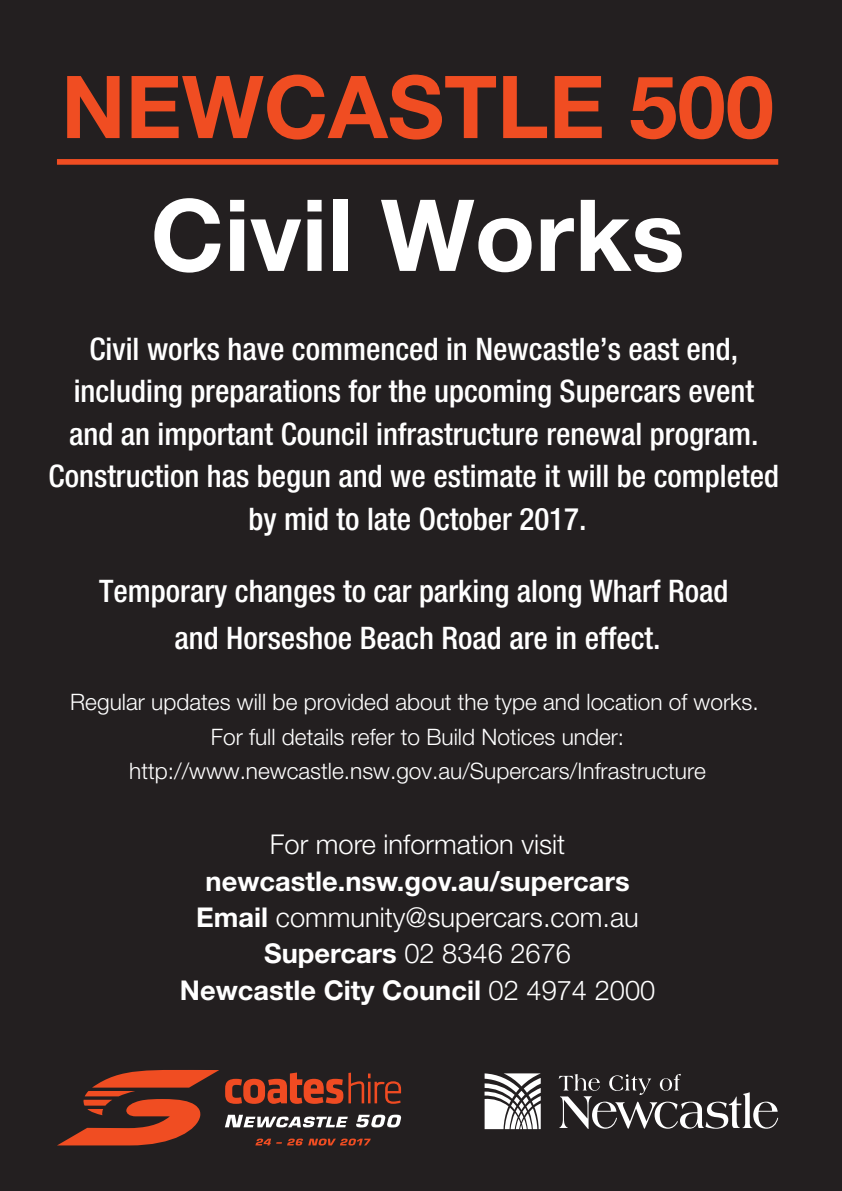
<style>
.page{position:relative;width:842px;height:1191px;background:#231f20}
.page>*{position:absolute;margin:0;border:0;box-sizing:border-box;transform-origin:0 0}
.t1{font:700 99.4px "Helvetica Neue LT Std";color:#fff}
.t2{font:700 86.8px "Helvetica Neue LT Std";color:#f04d22}
.t3{font:500 condensed 31px/42.4px "Helvetica Neue LT Std";color:#fff;text-align:center}
.t4{font:700 27.2px/36.4px "Helvetica Neue LT Std";color:#fff;text-align:center}
.t5{font:300 27.2px "Helvetica Neue LT Std";color:#fff}
.t6{font:300 22.6px/34.8px "Helvetica Neue LT Std";color:#fff;text-align:center}
.s1{font-weight:300}
</style>
<div class="page">
<svg style="left:559px;top:1074px;width:219px;height:55px"></svg>
<svg style="left:484px;top:1073px;width:57px;height:56px"></svg>
<svg style="left:225px;top:1072px;width:176px;height:31px"></svg>
<svg style="left:58px;top:1070px;width:161px;height:75px"></svg>
<svg style="left:225px;top:1114px;width:123px;height:13px"></svg>
<svg style="left:356px;top:1114px;width:45px;height:13px"></svg>
<svg style="left:255px;top:1138px;width:116px;height:7px"></svg>
<div style="left:57px;top:159px;width:721px;height:6px;background:#f04d22"></div>
<h2 class="t2" style="left:61px;top:53px;width:714px">NEWCASTLE 500</h2>
<h1 class="t1" style="left:151px;top:174px;width:535px">Civil Works</h1>
<p class="t3" style="left:49px;top:327px;width:732px">Civil works have commenced in Newcastle’s east end, including preparations for the upcoming Supercars event and an important Council infrastructure renewal program.<br>Construction has begun and we estimate it will be completed by mid to late October 2017.</p>
<p class="t3" style="left:99px;top:568px;width:631px;line-height:46.4px">Temporary changes to car parking along Wharf Road and Horseshoe Beach Road are in effect.</p>
<p class="t6" style="left:70px;top:684px;width:690px">Regular updates will be provided about the type and location of works.<br>For full details refer to Build Notices under: http://www.newcastle.nsw.gov.au/Supercars/Infrastructure</p>
<p class="t5" style="left:270px;top:828px;width:297px">For more information visit</p>
<p class="t4" style="left:180px;top:862px;width:477px">newcastle.nsw.gov.au/supercars<br>Email <span class="s1">community@supercars.com.au<br></span>Supercars <span class="s1">02 8346 2676<br></span>Newcastle City Council <span class="s1">02 4974 2000</span></p>
</div>
